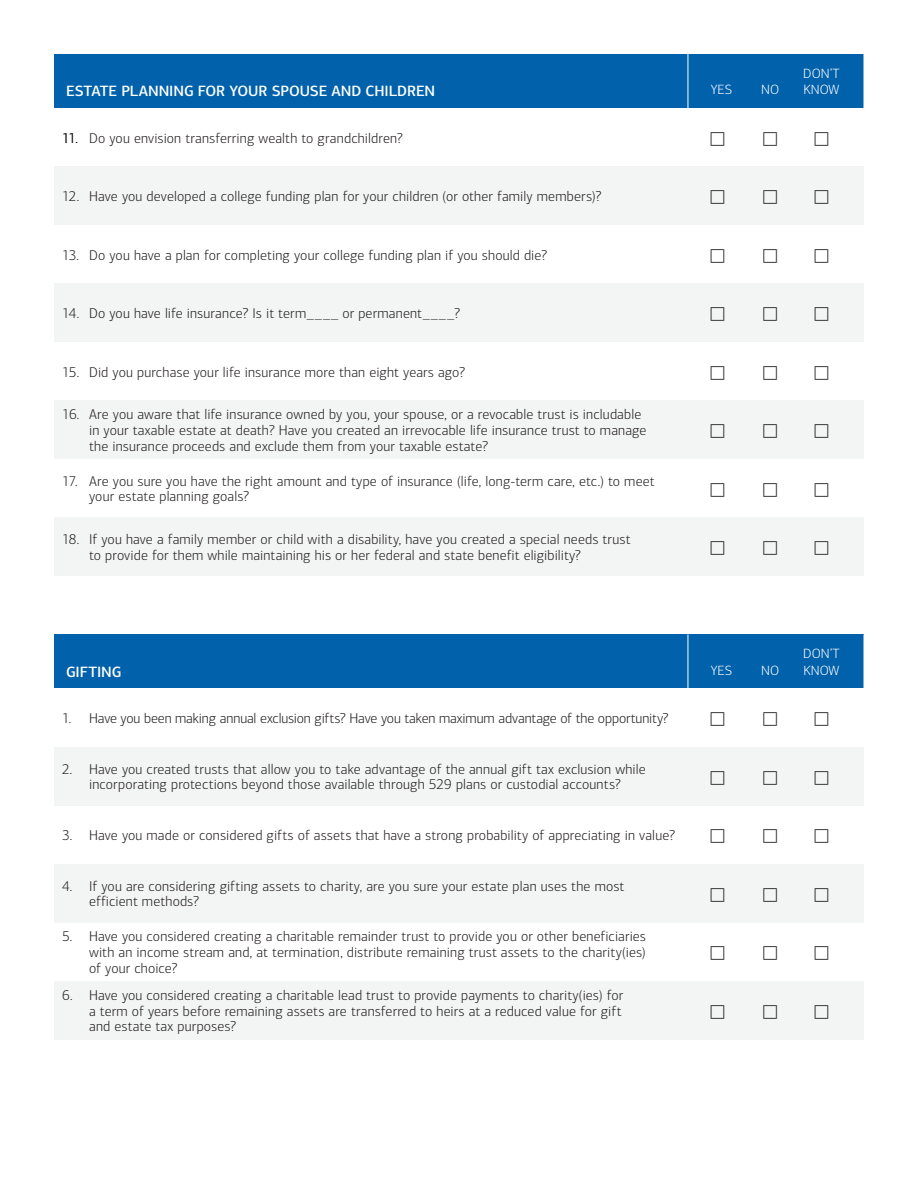
<style>
.page{position:relative;width:918px;height:1188px;background:#fff}
.page>*{position:absolute;margin:0;border:0;box-sizing:border-box;transform-origin:0 0}
.t1{font:500 15px "Connections";letter-spacing:-.005em;color:#fff}
.t2{font:300 14.25px/15.8px "Connections";letter-spacing:.01em;color:#231f20}
.t3{font:300 14.25px "Connections";letter-spacing:-.01em;color:#231f20}
.t4{font:300 13.5px "Connections";color:#fff}
</style>
<div class="page">
<div style="left:54px;top:166px;width:634px;height:59px;background:#f3f4f4"></div>
<div style="left:688px;top:166px;width:176px;height:59px;background:#f3f4f4"></div>
<div style="left:54px;top:284px;width:634px;height:58px;background:#f3f4f4"></div>
<div style="left:688px;top:284px;width:176px;height:58px;background:#f3f4f4"></div>
<div style="left:54px;top:400px;width:634px;height:59px;background:#f3f4f4"></div>
<div style="left:688px;top:400px;width:176px;height:59px;background:#f3f4f4"></div>
<div style="left:54px;top:518px;width:634px;height:58px;background:#f3f4f4"></div>
<div style="left:688px;top:518px;width:176px;height:58px;background:#f3f4f4"></div>
<div style="left:54px;top:747px;width:634px;height:59px;background:#f3f4f4"></div>
<div style="left:688px;top:747px;width:176px;height:59px;background:#f3f4f4"></div>
<div style="left:54px;top:864px;width:634px;height:58px;background:#f3f4f4"></div>
<div style="left:688px;top:864px;width:176px;height:58px;background:#f3f4f4"></div>
<div style="left:54px;top:981px;width:634px;height:59px;background:#f3f4f4"></div>
<div style="left:688px;top:981px;width:176px;height:59px;background:#f3f4f4"></div>
<div style="left:688px;top:634px;width:176px;height:54px;background:#0161ab"></div>
<div style="left:54px;top:634px;width:634px;height:54px;background:#0161ab"></div>
<hr style="left:688px;top:634px;width:1px;height:54px;background:#fff">
<div style="left:54px;top:54px;width:810px;height:54px;background:#0161ab"></div>
<hr style="left:688px;top:54px;width:1px;height:54px;background:#fff">
<p class="t1" style="left:66px;top:82px;width:371px">ESTATE PLANNING FOR YOUR SPOUSE AND CHILDREN</p>
<p class="t2" style="left:62px;top:130px;width:17px">11.</p>
<p class="t2" style="left:89px;top:130px;width:315px">Do you envision transferring wealth to grandchildren?</p>
<p class="t2" style="left:62px;top:189px;width:541px">12. Have you developed a college funding plan for your children (or other family members)?</p>
<p class="t2" style="left:62px;top:247px;width:487px">13. Do you have a plan for completing your college funding plan if you should die?</p>
<p class="t2" style="left:62px;top:306px;width:400px">14. Do you have life insurance? Is it term____ or permanent____?</p>
<p class="t2" style="left:62px;top:364px;width:405px">15. Did you purchase your life insurance more than eight years ago?</p>
<p class="t2" style="left:89px;top:407px;width:559px;text-indent:-27px">16. Are you aware that life insurance owned by you, your spouse, or a revocable trust is includable in your taxable estate at death? Have you created an irrevocable life insurance trust to manage the insurance proceeds and exclude them from your taxable estate?</p>
<p class="t2" style="left:89px;top:473px;width:567px;text-indent:-27px">17. Are you sure you have the right amount and type of insurance (life, long-term care, etc.) to meet your estate planning goals?</p>
<p class="t2" style="left:89px;top:532px;width:543px;text-indent:-27px">18. If you have a family member or child with a disability, have you created a special needs trust to provide for them while maintaining his or her federal and state benefit eligibility?</p>
<p class="t1" style="left:66px;top:662px;width:57px">GIFTING</p>
<p class="t3" style="left:62px;top:710px;width:608px">1. Have you been making annual exclusion gifts? Have you taken maximum advantage of the opportunity?</p>
<p class="t2" style="left:62px;top:761px;width:585px;text-align:center">2. Have you created trusts that allow you to take advantage of the annual gift tax exclusion while incorporating protections beyond those available through 529 plans or custodial accounts?</p>
<p class="t2" style="left:62px;top:828px;width:615px">3. Have you made or considered gifts of assets that have a strong probability of appreciating in value?</p>
<p class="t2" style="left:89px;top:878px;width:537px;text-indent:-27px">4. If you are considering gifting assets to charity, are you sure your estate plan uses the most efficient methods?</p>
<p class="t2" style="left:89px;top:929px;width:558px;text-align:justify;text-indent:-27px">5. Have you considered creating a charitable remainder trust to provide you or other beneficiaries with an income stream and, at termination, distribute remaining trust assets to the charity(ies) of your choice?</p>
<p class="t2" style="left:89px;top:987px;width:536px;text-indent:-27px">6. Have you considered creating a charitable lead trust to provide payments to charity(ies) for a term of years before remaining assets are transferred to heirs at a reduced value for gift and estate tax purposes?</p>
<p class="t4" style="left:803px;top:66px;width:38px">DON’T</p>
<p class="t4" style="left:711px;top:82px;width:23px">YES</p>
<p class="t4" style="left:761px;top:82px;width:20px">NO</p>
<p class="t4" style="left:803px;top:82px;width:38px">KNOW</p>
<p class="t4" style="left:803px;top:646px;width:38px">DON’T</p>
<p class="t4" style="left:711px;top:663px;width:23px">YES</p>
<p class="t4" style="left:761px;top:663px;width:20px">NO</p>
<p class="t4" style="left:803px;top:663px;width:38px">KNOW</p>
</div>
